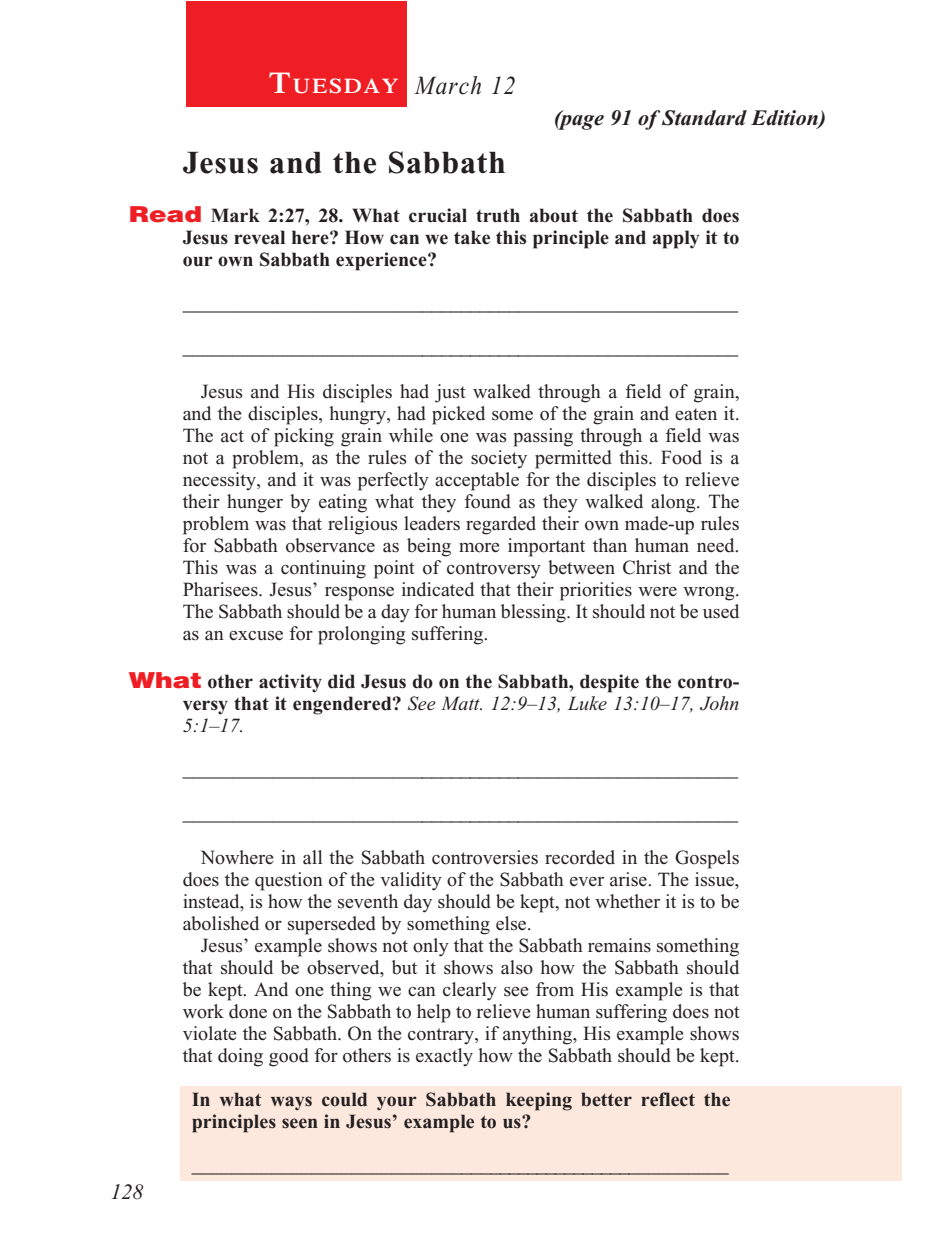
<style>
.page{position:relative;width:936px;height:1260px;background:#fff}
.page>*{position:absolute;margin:0;border:0;box-sizing:border-box;transform-origin:0 0}
._01-Daily_head{font:700 32px "Times New Roman";letter-spacing:.025em;color:#231f20}
._00-Month-Day{font:italic 26px "Times New Roman";letter-spacing:.05em;color:#231f20;scale:.9 1}
.t1{font:italic 700 22px "Times New Roman";color:#231f20}
.t2{font:italic 22px "Times New Roman";color:#231f20}
.t3{font:600 21px "Times";letter-spacing:.07em;color:#fff;scale:1.1 1}
._4-Body_Copy{font:20px/22px "Times New Roman";color:#231f20;text-align:justify}
._6-question{font:700 20px/22px "Times New Roman";color:#231f20;text-align:justify}
.x-screened_box-text{font:700 20px/22px "Times New Roman";color:#231f20}
.s1{font-size:30px}
.s2{font-family:"Helvetica";font-weight:900;font-size:22px;color:#ee1e24}
.s3{font-weight:400;font-style:italic}
</style>
<div class="page">
<div style="left:180px;top:1086px;width:721px;height:95px;background:#fde8dd"></div>
<div style="left:187px;top:1px;width:220px;height:106px;background:#ee1e24"></div>
<p class="t3" style="left:269px;top:74px;width:119px"><span class="s1">T</span>UESDAY</p>
<p class="_00-Month-Day" style="left:415px;top:72px;width:113px">March 12</p>
<p class="t1" style="left:554px;top:105px;width:274px">(page 91 of Standard Edition)</p>
<p class="_01-Daily_head" style="left:183px;top:145px;width:325px">Jesus and the Sabbath</p>
<p class="_6-question" style="left:183px;top:204px;width:558px;text-indent:-54px"><span class="s2">Read</span> Mark 2:27, 28. What crucial truth about the Sabbath does Jesus reveal here? How can we take this principle and apply it to our own Sabbath experience?</p>
<p class="_4-Body_Copy" style="left:183px;top:292px;width:557px">________________________________________________________</p>
<p class="_4-Body_Copy" style="left:183px;top:336px;width:557px">________________________________________________________</p>
<p class="_4-Body_Copy" style="left:183px;top:380px;width:559px;text-indent:18px">Jesus and His disciples had just walked through a field of grain, and the disciples, hungry, had picked some of the grain and eaten it.<br>The act of picking grain while one was passing through a field was not a problem, as the rules of the society permitted this. Food is a necessity, and it was perfectly acceptable for the disciples to relieve their hunger by eating what they found as they walked along. The problem was that religious leaders regarded their own made-up rules for Sabbath observance as being more important than human need.<br>This was a continuing point of controversy between Christ and the Pharisees. Jesus’ response indicated that their priorities were wrong.<br>The Sabbath should be a day for human blessing. It should not be used as an excuse for prolonging suffering.</p>
<p class="_6-question" style="left:183px;top:670px;width:558px;text-indent:-54px"><span class="s2">What</span> other activity did Jesus do on the Sabbath, despite the contro&shy;versy that it engendered? <span class="s3">See Matt. 12:9–13, Luke 13:10–17, John 5:1–17.</span></p>
<p class="_4-Body_Copy" style="left:183px;top:758px;width:557px">________________________________________________________</p>
<p class="_4-Body_Copy" style="left:183px;top:802px;width:557px">________________________________________________________</p>
<p class="_4-Body_Copy" style="left:183px;top:846px;width:558px;text-indent:18px">Nowhere in all the Sabbath controversies recorded in the Gospels does the question of the validity of the Sabbath ever arise. The issue, instead, is how the seventh day should be kept, not whether it is to be abolished or superseded by something else.</p>
<p class="_4-Body_Copy" style="left:183px;top:934px;width:558px;text-indent:18px">Jesus’ example shows not only that the Sabbath remains something that should be observed, but it shows also how the Sabbath should be kept. And one thing we can clearly see from His example is that work done on the Sabbath to help to relieve human suffering does not violate the Sabbath. On the contrary, if anything, His example shows that doing good for others is exactly how the Sabbath should be kept.</p>
<p class="x-screened_box-text" style="left:192px;top:1088px;width:540px">In what ways could your Sabbath keeping better reflect the principles seen in Jesus’ example to us?</p>
<p class="t2" style="left:110px;top:1180px;width:34px">128</p>
<p class="x-screened_box-text" style="left:192px;top:1154px;width:539px">_______________________________________________________</p>
</div>
